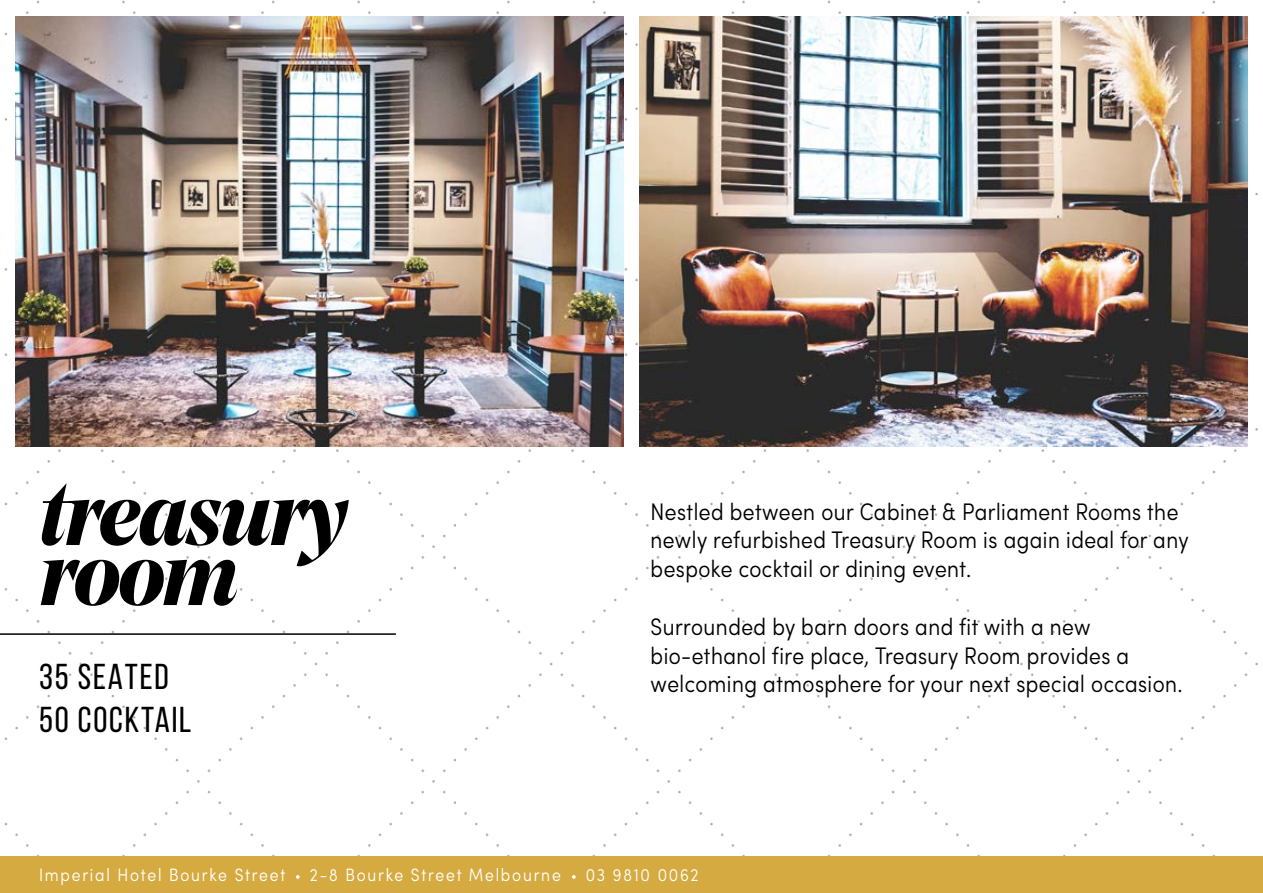
<style>
.page{position:relative;width:1263px;height:893px;background:#fff}
.page>*{position:absolute;margin:0;border:0;box-sizing:border-box;transform-origin:0 0}
.t1{font:italic 700 90px "Noe Display";letter-spacing:-.03em;color:#000}
.t2{font:36px/43.2px "Bebas Neue";letter-spacing:.05em;color:#000}
.t3{font:300 condensed 24px/28.8px "Sofia Pro";letter-spacing:.02em;color:#000}
.t4{font:300 condensed 18px "Sofia Pro";letter-spacing:.1em;color:#fff}
</style>
<div class="page">
<img style="left:4px;top:0;width:1254px;height:856px">
<img style="left:15px;top:17px;width:609px;height:429px">
<img style="left:639px;top:17px;width:609px;height:429px">
<hr style="left:0;top:633px;width:396px;height:2px;background:#000">
<div style="left:0;top:856px;width:1263px;height:37px;background:#d5aa40"></div>
<svg style="left:296px;top:875px;width:4px;height:4px"></svg>
<svg style="left:572px;top:875px;width:4px;height:4px"></svg>
<h1 class="t1" style="left:39px;top:456px;width:310px">treasury</h1>
<h1 class="t1" style="left:39px;top:516px;width:201px">room</h1>
<h2 class="t2" style="left:39px;top:654px;width:154px">35 SEATED<br>50 COCKTAIL</h2>
<p class="t3" style="left:651px;top:496px;width:540px">Nestled between our Cabinet &amp; Parliament Rooms the newly refurbished Treasury Room is again ideal for any bespoke cocktail or dining event.</p>
<p class="t3" style="left:651px;top:611px;width:534px">Surrounded by barn doors and fit with a new bio-ethanol fire place, Treasury Room provides a welcoming atmosphere for your next special occasion.</p>
<p class="t4" style="left:39px;top:863px;width:248px">Imperial Hotel Bourke Street</p>
<p class="t4" style="left:310px;top:863px;width:252px">2-8 Bourke Street Melbourne</p>
<p class="t4" style="left:586px;top:863px;width:114px">03 9810 0062</p>
</div>
